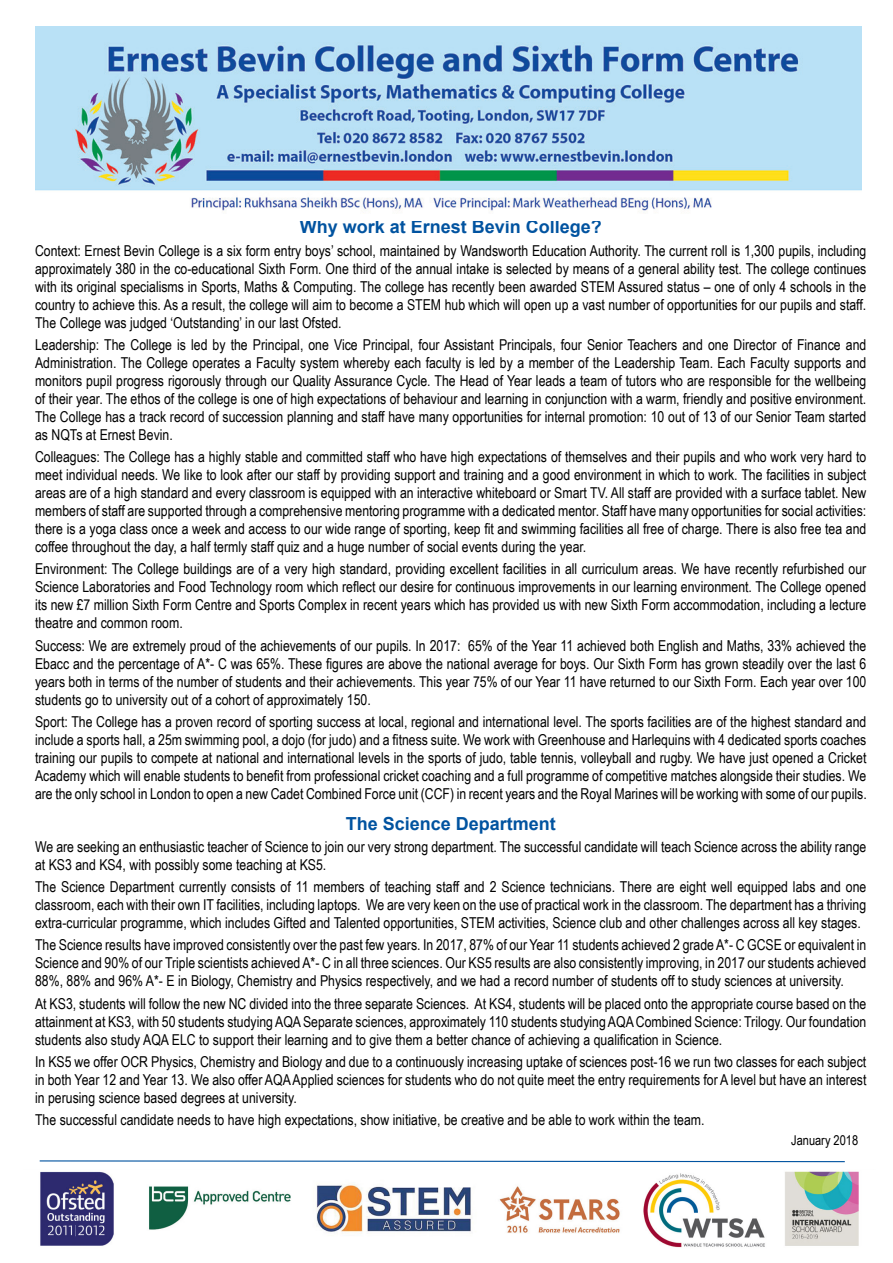
<style>
.page{position:relative;width:893px;height:1263px;background:#fff}
.page>*{position:absolute;margin:0;border:0;box-sizing:border-box;transform-origin:0 0}
.t1{font:700 18px "Arial";color:#0153a0}
.t2{font:15px/18px "Arial Narrow";color:#000;text-align:justify}
.t3{font:13.5px "Arial Narrow";color:#000}
</style>
<div class="page">
<svg style="left:39px;top:1160px;width:806px;height:3px"></svg>
<img style="left:35px;top:27px;width:826px;height:184px">
<img style="left:40px;top:1171px;width:819px;height:77px">
<p class="t1" style="left:300px;top:215px;width:304px">Why work at Ernest Bevin College?</p>
<p class="t2" style="left:35px;top:241px;width:833px">Context: Ernest Bevin College is a six form entry boys’ school, maintained by Wandsworth Education Authority. The current roll is 1,300 pupils, including approximately 380 in the co-educational Sixth Form. One third of the annual intake is selected by means of a general ability test. The college continues with its original specialisms in Sports, Maths &amp; Computing. The college has recently been awarded STEM Assured status – one of only 4 schools in the country to achieve this. As a result, the college will aim to become a STEM hub which will open up a vast number of opportunities for our pupils and staff.<br>The College was judged ‘Outstanding’ in our last Ofsted.</p>
<p class="t2" style="left:35px;top:335px;width:833px">Leadership: The College is led by the Principal, one Vice Principal, four Assistant Principals, four Senior Teachers and one Director of Finance and Administration. The College operates a Faculty system whereby each faculty is led by a member of the Leadership Team. Each Faculty supports and monitors pupil progress rigorously through our Quality Assurance Cycle. The Head of Year leads a team of tutors who are responsible for the wellbeing of their year. The ethos of the college is one of high expectations of behaviour and learning in conjunction with a warm, friendly and positive environment.<br>The College has a track record of succession planning and staff have many opportunities for internal promotion: 10 out of 13 of our Senior Team started as NQTs at Ernest Bevin.</p>
<p class="t2" style="left:35px;top:447px;width:833px">Colleagues: The College has a highly stable and committed staff who have high expectations of themselves and their pupils and who work very hard to meet individual needs. We like to look after our staff by providing support and training and a good environment in which to work. The facilities in subject areas are of a high standard and every classroom is equipped with an interactive whiteboard or Smart TV. All staff are provided with a surface tablet. New members of staff are supported through a comprehensive mentoring programme with a dedicated mentor. Staff have many opportunities for social activities: there is a yoga class once a week and access to our wide range of sporting, keep fit and swimming facilities all free of charge. There is also free tea and coffee throughout the day, a half termly staff quiz and a huge number of social events during the year.</p>
<p class="t2" style="left:35px;top:559px;width:833px">Environment: The College buildings are of a very high standard, providing excellent facilities in all curriculum areas. We have recently refurbished our Science Laboratories and Food Technology room which reflect our desire for continuous improvements in our learning environment. The College opened its new £7 million Sixth Form Centre and Sports Complex in recent years which has provided us with new Sixth Form accommodation, including a lecture theatre and common room.</p>
<p class="t2" style="left:35px;top:636px;width:833px">Success: We are extremely proud of the achievements of our pupils. In 2017: 65% of the Year 11 achieved both English and Maths, 33% achieved the Ebacc and the percentage of A*- C was 65%. These figures are above the national average for boys. Our Sixth Form has grown steadily over the last 6 years both in terms of the number of students and their achievements. This year 75% of our Year 11 have returned to our Sixth Form. Each year over 100 students go to university out of a cohort of approximately 150.</p>
<p class="t2" style="left:35px;top:712px;width:833px">Sport: The College has a proven record of sporting success at local, regional and international level. The sports facilities are of the highest standard and include a sports hall, a 25m swimming pool, a dojo (for judo) and a fitness suite. We work with Greenhouse and Harlequins with 4 dedicated sports coaches training our pupils to compete at national and international levels in the sports of judo, table tennis, volleyball and rugby. We have just opened a Cricket Academy which will enable students to benefit from professional cricket coaching and a full programme of competitive matches alongside their studies. We are the only school in London to open a new Cadet Combined Force unit (CCF) in recent years and the Royal Marines will be working with some of our pupils.</p>
<p class="t1" style="left:346px;top:811px;width:212px">The Science Department</p>
<p class="t2" style="left:35px;top:837px;width:833px">We are seeking an enthusiastic teacher of Science to join our very strong department. The successful candidate will teach Science across the ability range at KS3 and KS4, with possibly some teaching at KS5.</p>
<p class="t2" style="left:35px;top:877px;width:833px">The Science Department currently consists of 11 members of teaching staff and 2 Science technicians. There are eight well equipped labs and one classroom, each with their own IT facilities, including laptops. We are very keen on the use of practical work in the classroom. The department has a thriving extra-curricular programme, which includes Gifted and Talented opportunities, STEM activities, Science club and other challenges across all key stages.</p>
<p class="t2" style="left:35px;top:935px;width:833px">The Science results have improved consistently over the past few years. In 2017, 87% of our Year 11 students achieved 2 grade A*- C GCSE or equivalent in Science and 90% of our Triple scientists achieved A*- C in all three sciences. Our KS5 results are also consistently improving, in 2017 our students achieved 88%, 88% and 96% A*- E in Biology, Chemistry and Physics respectively, and we had a record number of students off to study sciences at university.</p>
<p class="t2" style="left:35px;top:994px;width:833px">At KS3, students will follow the new NC divided into the three separate Sciences. At KS4, students will be placed onto the appropriate course based on the attainment at KS3, with 50 students studying AQA Separate sciences, approximately 110 students studying AQA Combined Science: Trilogy. Our foundation students also study AQA ELC to support their learning and to give them a better chance of achieving a qualification in Science.</p>
<p class="t2" style="left:35px;top:1052px;width:833px">In KS5 we offer OCR Physics, Chemistry and Biology and due to a continuously increasing uptake of sciences post-16 we run two classes for each subject in both Year 12 and Year 13. We also offer AQA Applied sciences for students who do not quite meet the entry requirements for A level but have an interest in perusing science based degrees at university.</p>
<p class="t2" style="left:35px;top:1110px;width:671px">The successful candidate needs to have high expectations, show initiative, be creative and be able to work within the team.</p>
<p class="t3" style="left:791px;top:1130px;width:69px">January 2018</p>
</div>
